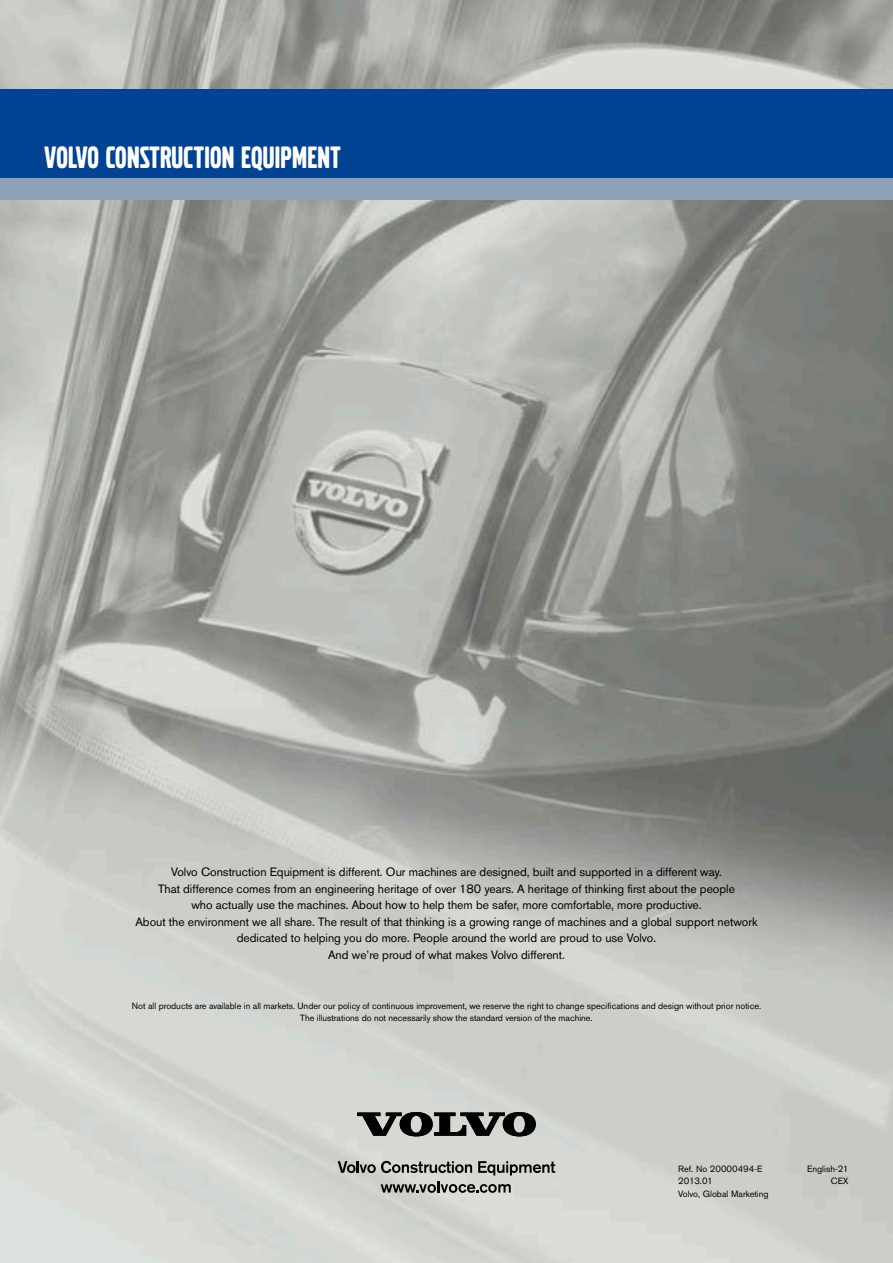
<style>
.page{position:relative;width:893px;height:1263px;background:#fff}
.page>*{position:absolute;margin:0;border:0;box-sizing:border-box;transform-origin:0 0}
.t1{font:32.25px "Volvo Broad Pro";letter-spacing:.01em;color:#fff}
.t2{font:12px/16.5px "Volvo Sans Pro";color:#000;text-align:center}
.t3{font:9px/12px "Volvo Sans Pro";color:#000;text-align:center}
</style>
<div class="page">
<img style="left:0;top:0;width:893px;height:1263px">
<div style="left:0;top:89px;width:893px;height:90px;background:#004394"></div>
<div style="left:0;top:179px;width:893px;height:21px;background:#8ca1b5"></div>
<svg style="left:357px;top:1112px;width:179px;height:24px;background:#5a5b58"></svg>
<svg style="left:338px;top:1161px;width:134px;height:12px;background:#838380"></svg>
<svg style="left:478px;top:1161px;width:77px;height:14px"></svg>
<svg style="left:381px;top:1181px;width:130px;height:12px;background:#888986"></svg>
<h1 class="t1" style="left:45px;top:142px;width:297px">VOLVO CONSTRUCTION EQUIPMENT</h1>
<p class="t2" style="left:135px;top:864px;width:624px">Volvo Construction Equipment is different. Our machines are designed, built and supported in a different way.<br>That difference comes from an engineering heritage of over 180 years. A heritage of thinking first about the people<br>who actually use the machines. About how to help them be safer, more comfortable, more productive.<br>About the environment we all share. The result of that thinking is a growing range of machines and a global support network dedicated to helping you do more. People around the world are proud to use Volvo.<br>And we’re proud of what makes Volvo different.</p>
<p class="t3" style="left:132px;top:1000px;width:631px">Not all products are available in all markets. Under our policy of continuous improvement, we reserve the right to change specifications and design without prior notice.<br>The illustrations do not necessarily show the standard version of the machine.</p>
<p class="t3" style="left:678px;top:1162px;width:86px">Ref. No 20000494-E</p>
<p class="t3" style="left:807px;top:1162px;width:43px">English-21</p>
<p class="t3" style="left:678px;top:1175px;width:36px">2013.01</p>
<p class="t3" style="left:831px;top:1175px;width:19px">CEX</p>
<p class="t3" style="left:678px;top:1188px;width:92px">Volvo, Global Marketing</p>
</div>
